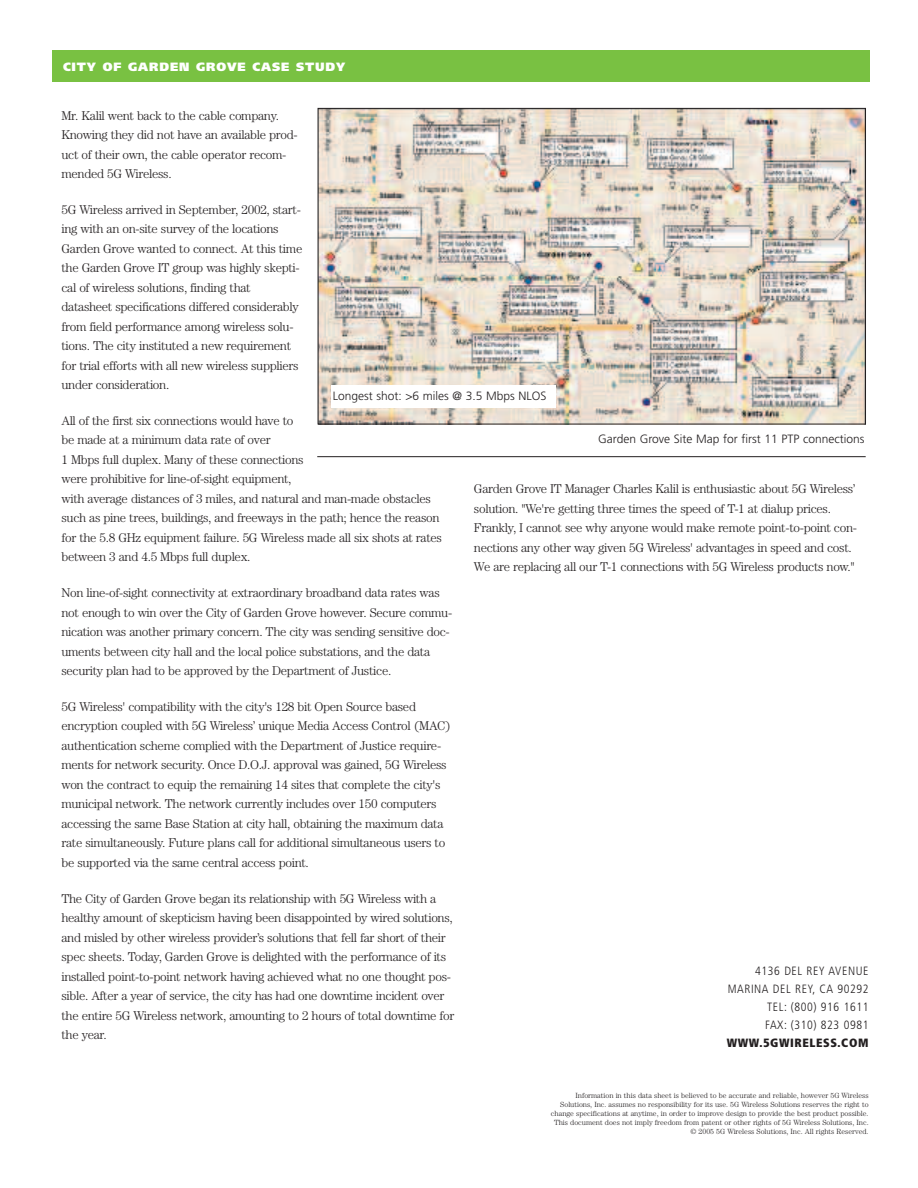
<style>
.page{position:relative;width:918px;height:1188px;background:#fff}
.page>*{position:absolute;margin:0;border:0;box-sizing:border-box;transform-origin:0 0}
.t1{font:300 12.75px/19.5px "Century";letter-spacing:-.025em;color:#231f20}
.t2{font:300 12px "Frutiger";color:#231f20}
.t3{font:300 condensed 12px/18px "Frutiger";letter-spacing:.05em;color:#231f20;text-align:right}
.t4{font:900 12px "Frutiger";letter-spacing:.075em;color:#fff}
.t5{font:900 condensed 12px "Frutiger";letter-spacing:.05em;color:#231f20}
.t6{font:300 7.5px/9px "Century";color:#231f20;text-align:right}
</style>
<div class="page">
<div style="left:53px;top:51px;width:817px;height:31px;background:#79c142"></div>
<img style="left:320px;top:110px;width:544px;height:312px">
<div style="left:331px;top:385px;width:225px;height:23px;background:#fff"></div>
<hr style="left:317px;top:456px;width:549px;height:1px;background:#231f20">
<p class="t4" style="left:63px;top:62px;width:284px">CITY OF GARDEN GROVE CASE STUDY</p>
<p class="t1" style="left:62px;top:107px;width:238px">Mr. Kalil went back to the cable company.<br>Knowing they did not have an available prod&shy;uct of their own, the cable operator recom&shy;mended 5G Wireless.</p>
<p class="t1" style="left:62px;top:201px;width:242px">5G Wireless arrived in September, 2002, start&shy;ing with an on-site survey of the locations Garden Grove wanted to connect. At this time the Garden Grove IT group was highly skepti&shy;cal of wireless solutions, finding that datasheet specifications differed considerably from field performance among wireless solu&shy;tions. The city instituted a new requirement for trial efforts with all new wireless suppliers under consideration.</p>
<p class="t1" style="left:62px;top:412px;width:382px">All of the first six connections would have to<br>be made at a minimum data rate of over<br>1 Mbps full duplex. Many of these connections<br>were prohibitive for line-of-sight equipment,<br>with average distances of 3 miles, and natural and man-made obstacles such as pine trees, buildings, and freeways in the path; hence the reason for the 5.8 GHz equipment failure. 5G Wireless made all six shots at rates between 3 and 4.5 Mbps full duplex.</p>
<p class="t1" style="left:62px;top:584px;width:392px">Non line-of-sight connectivity at extraordinary broadband data rates was not enough to win over the City of Garden Grove however. Secure commu&shy;nication was another primary concern. The city was sending sensitive doc&shy;uments between city hall and the local police substations, and the data security plan had to be approved by the Department of Justice.</p>
<p class="t1" style="left:62px;top:698px;width:391px">5G Wireless' compatibility with the city's 128 bit Open Source based encryption coupled with 5G Wireless’ unique Media Access Control (MAC) authentication scheme complied with the Department of Justice require&shy;ments for network security. Once D.O.J. approval was gained, 5G Wireless won the contract to equip the remaining 14 sites that complete the city's municipal network. The network currently includes over 150 computers accessing the same Base Station at city hall, obtaining the maximum data rate simultaneously. Future plans call for additional simultaneous users to be supported via the same central access point.</p>
<p class="t1" style="left:62px;top:890px;width:395px">The City of Garden Grove began its relationship with 5G Wireless with a healthy amount of skepticism having been disappointed by wired solutions, and misled by other wireless provider’s solutions that fell far short of their spec sheets. Today, Garden Grove is delighted with the performance of its installed point-to-point network having achieved what no one thought pos&shy;sible. After a year of service, the city has had one downtime incident over the entire 5G Wireless network, amounting to 2 hours of total downtime for the year.</p>
<p class="t2" style="left:333px;top:391px;width:215px">Longest shot: &gt;6 miles @ 3.5 Mbps NLOS</p>
<p class="t2" style="left:598px;top:434px;width:268px">Garden Grove Site Map for first 11 PTP connections</p>
<p class="t1" style="left:474px;top:480px;width:385px">Garden Grove IT Manager Charles Kalil is enthusiastic about 5G Wireless’ solution. "We're getting three times the speed of T-1 at dialup prices.<br>Frankly, I cannot see why anyone would make remote point-to-point con&shy;nections any other way given 5G Wireless' advantages in speed and cost.<br>We are replacing all our T-1 connections with 5G Wireless products now."</p>
<p class="t3" style="left:728px;top:962px;width:142px">4136 DEL REY AVENUE<br>MARINA DEL REY, CA 90292<br>TEL: (800) 916 1611<br>FAX: (310) 823 0981</p>
<p class="t5" style="left:727px;top:1038px;width:143px">WWW.5GWIRELESS.COM</p>
<p class="t6" style="left:551px;top:1092px;width:319px">Information in this data sheet is believed to be accurate and reliable, however 5G Wireless Solutions, Inc. assumes no responsibility for its use. 5G Wireless Solutions reserves the right to change specifications at anytime, in order to improve design to provide the best product possible.<br>This document does not imply freedom from patent or other rights of 5G Wireless Solutions, Inc. © 2005 5G Wireless Solutions, Inc. All rights Reserved.</p>
</div>
